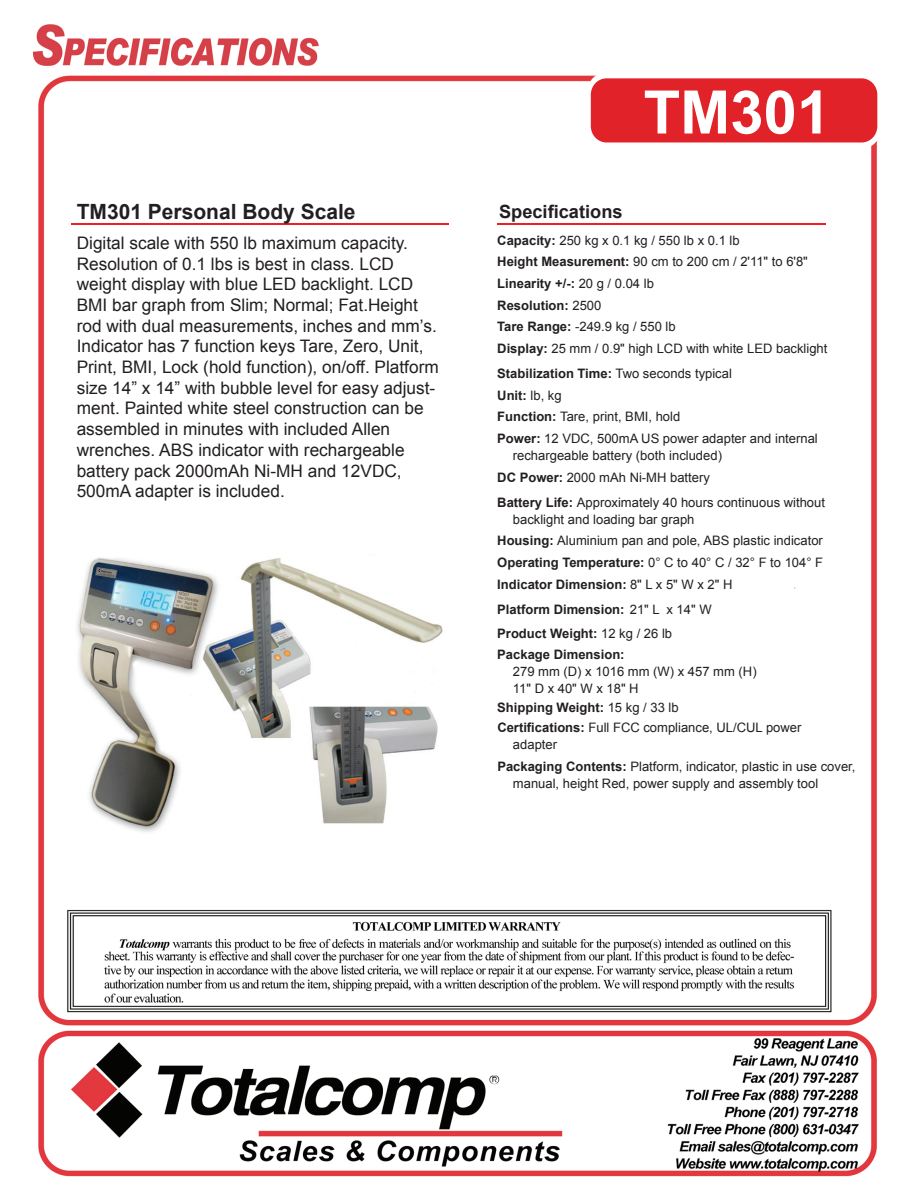
<style>
.page{position:relative;width:918px;height:1188px;background:#fff}
.page>*{position:absolute;margin:0;border:0;box-sizing:border-box;transform-origin:0 0}
.t1{font:700 60px "Arial";color:#fff}
.t2{font:700 21px "Arial";color:#231f20}
.t3{font:700 18.3px "Arial";color:#231f20}
.t4{font:17.25px/20.7px "Arial";color:#231f20}
.t5{font:13.05px/21.6px "Arial";color:#231f20}
.t6{font:700 13.05px/23.5px "Arial";color:#231f20}
.s1{font-weight:700}
.s2{font-weight:400}
</style>
<div class="page">
<img style="left:32px;top:24px;width:845px;height:1153px">
<div style="left:78px;top:188px;width:12px;height:31px;background:#fff"></div>
<img style="left:586px;top:72px;width:292px;height:77px">
<div style="left:591px;top:78px;width:286px;height:64px;background:#e12228"></div>
<hr style="left:497px;top:223px;width:328px;height:2px;background:#ed1f26">
<hr style="left:71px;top:224px;width:378px;height:1px;background:#ed1f26">
<img style="left:56px;top:545px;width:389px;height:293px">
<p class="t2" style="left:77px;top:198px;width:280px">TM301 Personal Body Scale</p>
<p class="t4" style="left:77px;top:233px;width:364px">Digital scale with 550 lb maximum capacity.<br>Resolution of 0.1 lbs is best in class. LCD weight display with blue LED backlight. LCD BMI bar graph from Slim; Normal; Fat.Height rod with dual measurements, inches and mm’s.<br>Indicator has 7 function keys Tare, Zero, Unit, Print, BMI, Lock (hold function), on/off. Platform size 14” x 14” with bubble level for easy adjust&shy;ment. Painted white steel construction can be assembled in minutes with included Allen wrenches. ABS indicator with rechargeable battery pack 2000mAh Ni-MH and 12VDC, 500mA adapter is included.</p>
<p class="t1" style="left:644px;top:72px;width:188px">TM301</p>
<p class="t3" style="left:499px;top:200px;width:125px">Specifications</p>
<p class="t5" style="left:497px;top:230px;width:332px"><span class="s1">Capacity:</span> 250 kg x 0.1 kg / 550 lb x 0.1 lb<br><span class="s1">Height Measurement:</span> 90 cm to 200 cm / 2'11" to 6'8" <span class="s1">Linearity +/-:</span> 20 g / 0.04 lb<br><span class="s1">Resolution:</span> 2500<br><span class="s1">Tare Range:</span> -249.9 kg / 550 lb<br><span class="s1">Display:</span> 25 mm / 0.9" high LCD with white LED backlight</p>
<p class="t5" style="left:497px;top:363px;width:322px"><span class="s1">Stabilization Time:</span> Two seconds typical<br><span class="s1">Unit:</span> lb, kg<br><span class="s1">Function:</span> Tare, print, BMI, hold<br><span class="s1">Power:</span> 12 VDC, 500mA US power adapter and internal</p>
<p class="t5" style="left:497px;top:445px;width:226px;text-indent:16px">rechargeable battery (both included)<br><span class="s1">DC Power:</span> 2000 mAh Ni-MH battery</p>
<p class="t5" style="left:513px;top:494px;width:314px;line-height:17px;text-indent:-16px"><span class="s1">Battery Life:</span> Approximately 40 hours continuous without backlight and loading bar graph</p>
<p class="t5" style="left:497px;top:530px;width:327px;text-align:justify"><span class="s1">Housing:</span> Aluminium pan and pole, ABS plastic indicator <span class="s1">Operating Temperature:</span> 0° C to 40° C / 32° F to 104° F <span class="s1">Indicator Dimension:</span> 8" L x 5" W x 2" H</p>
<p class="t6" style="left:497px;top:598px;width:216px">Platform Dimension: <span class="s2">21" L x 14" W<br></span>Product Weight: <span class="s2">12 kg / 26 lb</span></p>
<p class="t5" style="left:513px;top:646px;width:245px;line-height:17px;text-indent:-16px"><span class="s1">Package Dimension:<br></span>279 mm (D) x 1016 mm (W) x 457 mm (H)<br>11" D x 40" W x 18" H</p>
<p class="t5" style="left:497px;top:698px;width:306px;line-height:19.2px"><span class="s1">Shipping Weight:</span> 15 kg / 33 lb<br><span class="s1">Certifications:</span> Full FCC compliance, UL/CUL power</p>
<p class="t5" style="left:497px;top:733px;width:360px;line-height:22.8px;text-indent:16px">adapter<br><span class="s1">Packaging Contents:</span> Platform, indicator, plastic in use cover,</p>
<p class="t5" style="left:513px;top:773px;width:307px">manual, height Red, power supply and assembly tool</p>
</div>
